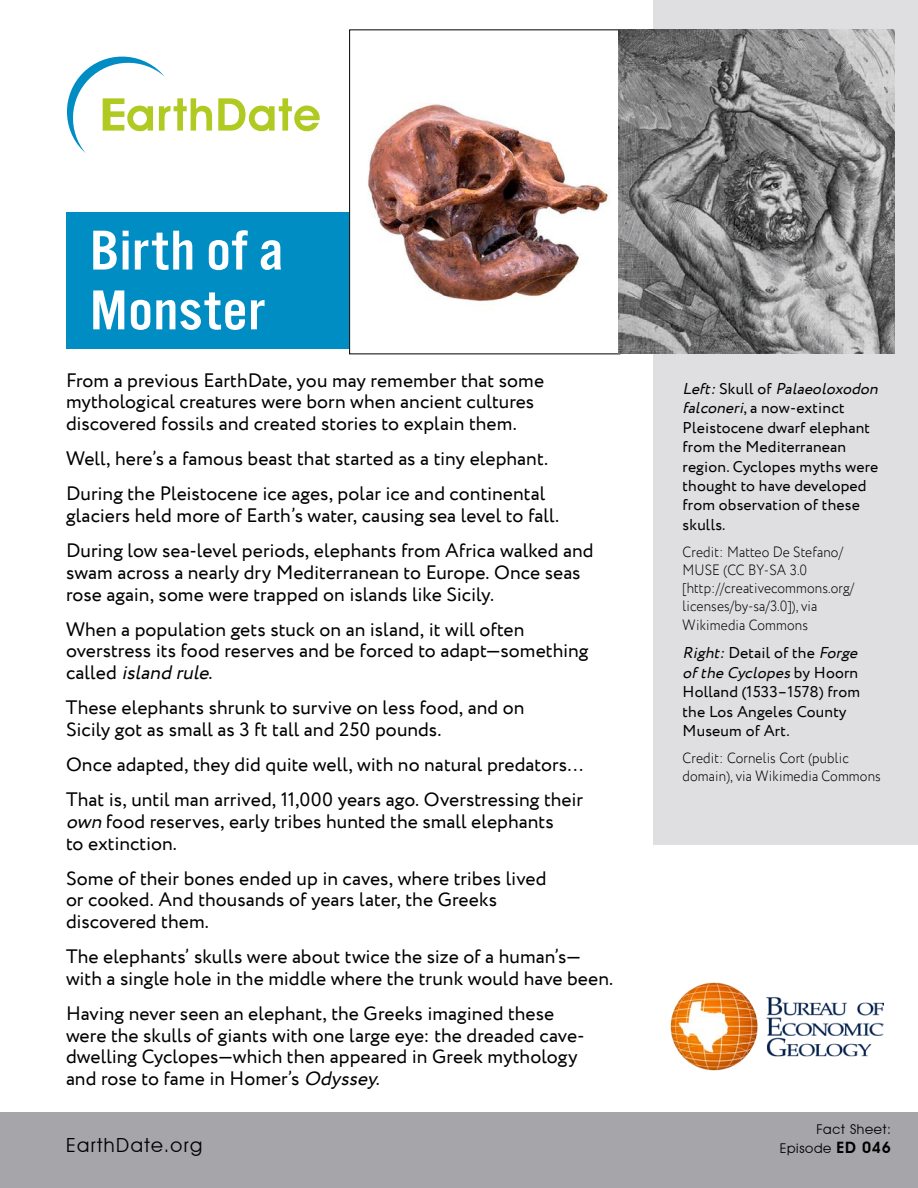
<style>
.page{position:relative;width:918px;height:1188px;background:#fff}
.page>*{position:absolute;margin:0;border:0;box-sizing:border-box;transform-origin:0 0}
.t1{font:58.35px/59.8px "Alternate Got No 3 D";letter-spacing:.01em;color:#fff;scale:1.1 1}
.t2{font:19.5px/21.6px "Circe";color:#000}
.t3{font:19.5px "Avant Garde IT Cby BT";letter-spacing:.075em;color:#000}
.t4{font:15.75px/19.5px "Circe";letter-spacing:.01em;color:#000}
.t5{font:300 15px/18px "Circe";letter-spacing:.01em;color:#000;scale:.9 1}
.t6{font:13.5px/18.9px "Avant Garde IT Cby BT";letter-spacing:.05em;color:#000;text-align:right}
.s1{font-style:italic}
.s2{font-weight:600;font-size:15.75px}
</style>
<div class="page">
<div style="left:66px;top:212px;width:447px;height:136px;background:#008dc4"></div>
<div style="left:653px;top:0;width:265px;height:845px;background:#dfdee0"></div>
<svg style="left:67px;top:56px;width:145px;height:97px"></svg>
<svg style="left:218px;top:98px;width:102px;height:33px"></svg>
<img style="left:671px;top:983px;width:213px;height:88px">
<div style="left:0;top:1112px;width:918px;height:76px;background:#a5a5aa"></div>
<div style="left:350px;top:30px;width:270px;height:324px;background:#fff"></div>
<img style="left:368px;top:103px;width:242px;height:199px">
<div style="left:349px;top:30px;width:271px;height:324px;border:1px solid #000"></div>
<img style="left:619px;top:30px;width:276px;height:324px">
<h1 class="t1" style="left:90px;top:220px;width:178px">Birth of a<br>Monster</h1>
<p class="t2" style="left:66px;top:370px;width:480px">From a previous EarthDate, you may remember that some mythological creatures were born when ancient cultures discovered fossils and created stories to explain them.</p>
<p class="t2" style="left:66px;top:442px;width:484px;line-height:35.1px">Well, here’s a famous beast that started as a tiny elephant.<br>During the Pleistocene ice ages, polar ice and continental</p>
<p class="t2" style="left:66px;top:499px;width:529px;line-height:35.1px">glaciers held more of Earth’s water, causing sea level to fall.<br>During low sea-level periods, elephants from Africa walked and</p>
<p class="t2" style="left:66px;top:562px;width:516px">swam across a nearly dry Mediterranean to Europe. Once seas rose again, some were trapped on islands like Sicily.</p>
<p class="t2" style="left:66px;top:619px;width:524px">When a population gets stuck on an island, it will often overstress its food reserves and be forced to adapt—something c a l le d <span class="s1">island rule</span>.</p>
<p class="t2" style="left:66px;top:697px;width:460px">These elephants shrunk to survive on less food, and on<br>Sicily got as small as 3 ft tall and 250 pounds.</p>
<p class="t2" style="left:66px;top:748px;width:519px;line-height:35.1px">Once adapted, they did quite well, with no natural predators…<br>That is, until man arrived, 11,000 years ago. Overstressing their</p>
<p class="t2" style="left:66px;top:811px;width:489px"><span class="s1">own</span> food reserves, early tribes hunted the small elephants to extinction.</p>
<p class="t2" style="left:66px;top:868px;width:482px">Some of their bones ended up in caves, where tribes lived or cooked. And thousands of years later, the Greeks discovered them.</p>
<p class="t2" style="left:66px;top:946px;width:549px">The elephants’ skulls were about twice the size of a human’s— with a single hole in the middle where the trunk would have been.</p>
<p class="t2" style="left:66px;top:1003px;width:520px">Having never seen an elephant, the Greeks imagined these were the skulls of giants with one large eye: the dreaded cave&shy;dwelling Cyclopes—which then appeared in Greek mythology and rose to fame in Homer’s <span class="s1">Odyssey</span>.</p>
<p class="t3" style="left:66px;top:1134px;width:138px">EarthDate.org</p>
<p class="t4" style="left:683px;top:379px;width:201px"><span class="s1">Left:</span>S k u l l o f <span class="s1">Palaeoloxodon falconeri</span>, a now-extinct<br>Pleistocene dwarf elephant from the Mediterranean region. Cyclopes myths were thought to have developed from observation of these skulls.</p>
<p class="t5" style="left:683px;top:543px;width:192px">Credit: Matteo De Stefano/<br>MUSE (CC BY-SA 3.0 [http://creativecommons.org/ licenses/by-sa/3.0]), via</p>
<p class="t5" style="left:683px;top:616px;width:141px">Wikimedia Commons</p>
<p class="t4" style="left:683px;top:644px;width:181px"><span class="s1">Right:</span>D e t a i l o f t h e <span class="s1">Forge ofthe Cyclopes</span>b y H o o r n<br>Holland (1533–1578) from the Los Angeles County<br>Museum of Art.</p>
<p class="t5" style="left:683px;top:749px;width:222px">Credit: Cornelis Cort (public domain), via Wikimedia Commons</p>
<p class="t6" style="left:780px;top:1120px;width:113px">Fact Sheet:<br>Episode <span class="s2">ED 046</span></p>
</div>
